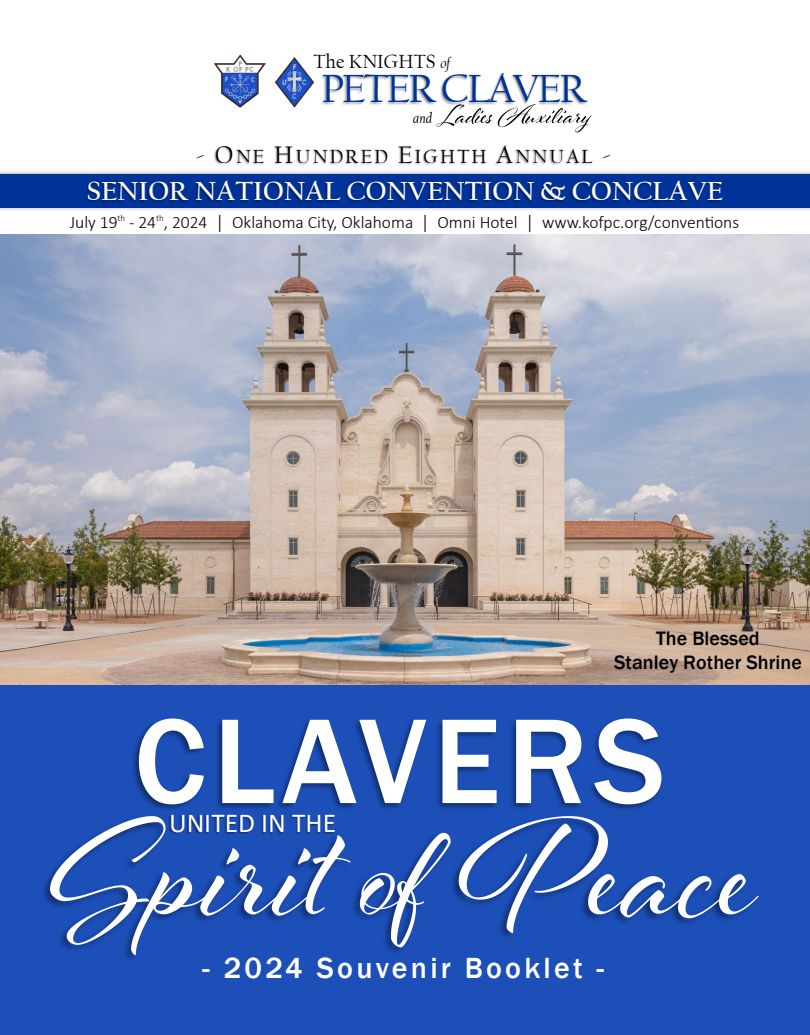
<style>
.page{position:relative;width:810px;height:1035px;background:#fff}
.page>*{position:absolute;margin:0;border:0;box-sizing:border-box;transform-origin:0 0}
.t1{font:500 125px "Franklin Gothic";letter-spacing:.05em;color:#fff}
.t2{font:41.25px "Californian FB";letter-spacing:-.05em;color:#039}
.t3{font:500 30px "Franklin Gothic";letter-spacing:.105em;color:#fff}
.t4{font:700 27.5px "Californian FB";color:#fff}
.t5{font:27.5px "Calibri";color:#fff}
.t6{font:500 20px/24px "Franklin Gothic";letter-spacing:.005em;color:#000;text-align:center}
.t7{font:20px "Californian FB";letter-spacing:.1em;color:#000}
.t8{font:20px "Californian FB";color:#000}
.t9{font:300 17.5px "Calibri";color:#000}
.t10{font:italic 15px "Californian FB";color:#000}
.s1{font-style:italic;font-size:15px}
.s2{font-size:25px}
</style>
<div class="page">
<div style="left:54px;top:685px;width:692px;height:17px;background:#1c4fb8"></div>
<img style="left:0;top:235px;width:810px;height:450px">
<img style="left:214px;top:55px;width:79px;height:53px">
<img style="left:293px;top:57px;width:264px;height:70px">
<img style="left:557px;top:75px;width:24px;height:22px">
<img style="left:437px;top:97px;width:155px;height:36px">
<img style="left:0;top:171px;width:810px;height:39px">
<div style="left:0;top:174px;width:810px;height:33px;background:#039"></div>
<img style="left:198px;top:146px;width:23px;height:19px">
<img style="left:221px;top:146px;width:28px;height:19px">
<img style="left:252px;top:150px;width:5px;height:15px">
<img style="left:257px;top:146px;width:24px;height:19px">
<img style="left:281px;top:146px;width:90px;height:19px">
<img style="left:374px;top:150px;width:7px;height:15px">
<img style="left:381px;top:146px;width:19px;height:19px">
<img style="left:400px;top:146px;width:177px;height:19px">
<img style="left:471px;top:132px;width:8px;height:33px">
<img style="left:479px;top:132px;width:52px;height:33px">
<img style="left:577px;top:132px;width:8px;height:33px">
<img style="left:585px;top:132px;width:7px;height:33px">
<img style="left:602px;top:155px;width:7px;height:4px">
<img style="left:68px;top:171px;width:340px;height:39px">
<img style="left:408px;top:171px;width:296px;height:39px">
<img style="left:704px;top:171px;width:51px;height:39px">
<img style="left:0;top:702px;width:614px;height:333px">
<img style="left:50px;top:771px;width:564px;height:263px">
<img style="left:614px;top:702px;width:196px;height:333px">
<img style="left:149px;top:796px;width:218px;height:64px">
<img style="left:342px;top:820px;width:18px;height:21px">
<p class="t8" style="left:313px;top:50px;width:138px">The KNIGHTS <span class="s1">of</span></p>
<p class="t2" style="left:322px;top:66px;width:268px">PETER CLAVER</p>
<p class="t10" style="left:413px;top:110px;width:21px">and</p>
<p class="t7" style="left:196px;top:145px;width:416px"><span class="s2">- O</span>NE <span class="s2">H</span>UNDRED <span class="s2">E</span>IGHTH <span class="s2">A</span>NNUAL <span class="s2">-</span></p>
<p class="t4" style="left:87px;top:180px;width:638px">SENIOR NATIONAL CONVENTION &amp; CONCLAVE</p>
<p class="t9" style="left:70px;top:215px;width:671px">July 19<sup>th</sup> - 24<sup>th</sup>, 2024 │ Oklahoma City, Oklahoma │ Omni Hotel │ www.kofpc.org/conventions</p>
<p class="t6" style="left:614px;top:626px;width:189px">The Blessed<br>Stanley Rother Shrine</p>
<p class="t1" style="left:134px;top:688px;width:533px">CLAVERS</p>
<p class="t5" style="left:169px;top:812px;width:169px">UNITED IN THE</p>
<p class="t3" style="left:203px;top:950px;width:403px">- 2024 Souvenir Booklet -</p>
</div>
